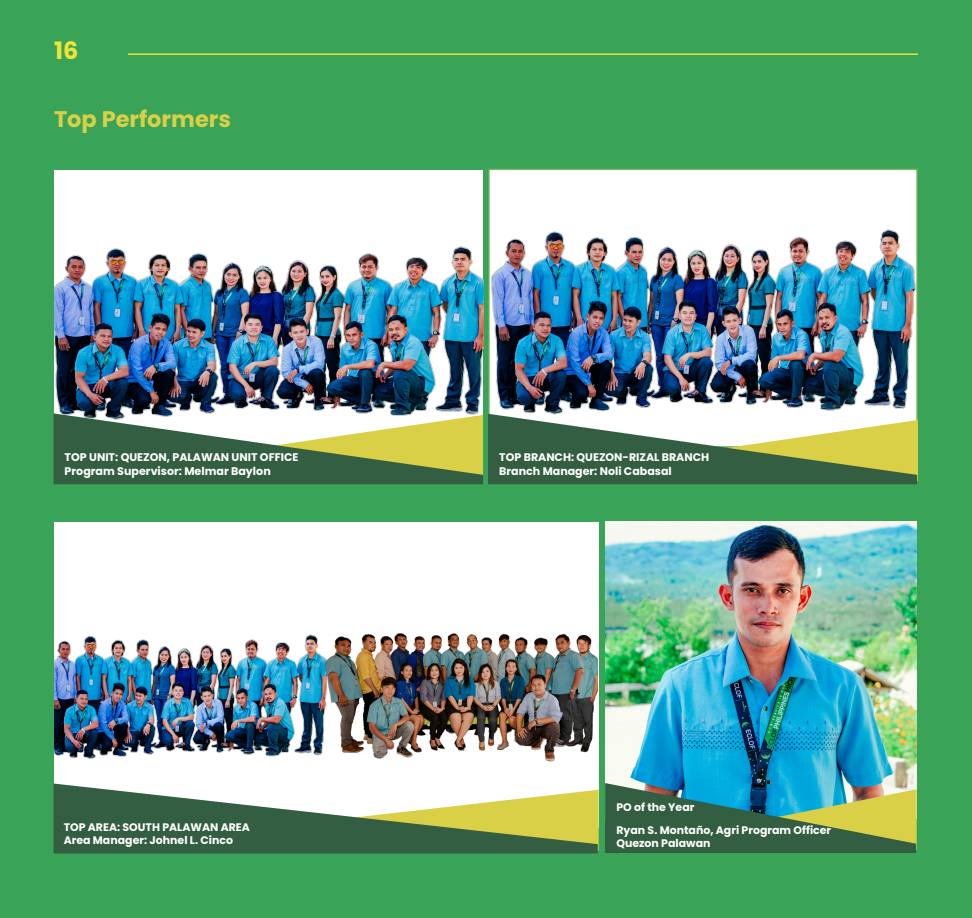
<style>
.page{position:relative;width:972px;height:918px;background:#39a357}
.page>*{position:absolute;margin:0;border:0;box-sizing:border-box;transform-origin:0 0}
.t1{font:700 24px "Poppins";color:#eee538}
.t2{font:700 22.5px "Poppins";color:#dad048}
.t3{font:700 11.1px "Poppins";color:#fff}
.t4{font:700 10.95px "Poppins";color:#fff}
</style>
<div class="page">
<div style="left:54px;top:522px;width:545px;height:306px;background:#fff"></div>
<img style="left:54px;top:170px;width:429px;height:243px">
<img style="left:491px;top:171px;width:424px;height:242px">
<div style="left:488px;top:168px;width:430px;height:280px;border:2px solid #5fae56"></div>
<svg style="left:53px;top:413px;width:865px;height:71px;background:#849a71"></svg>
<img style="left:54px;top:634px;width:265px;height:150px">
<svg style="left:54px;top:784px;width:544px;height:69px;fill:#345e41"></svg>
<img style="left:605px;top:522px;width:311px;height:261px">
<svg style="left:605px;top:783px;width:312px;height:70px;background:#518263"></svg>
<hr style="left:128px;top:53px;width:790px;height:2px;background:#e6e13e">
<img style="left:319px;top:633px;width:279px;height:152px">
<p class="t1" style="left:54px;top:36px;width:26px">16</p>
<p class="t2" style="left:54px;top:106px;width:179px">Top Performers</p>
<p class="t3" style="left:65px;top:451px;width:235px">TOP UNIT: QUEZON, PALAWAN UNIT OFFICE</p>
<p class="t3" style="left:65px;top:464px;width:208px">Program Supervisor: Melmar Baylon</p>
<p class="t4" style="left:64px;top:821px;width:188px">TOP AREA: SOUTH PALAWAN AREA</p>
<p class="t4" style="left:64px;top:834px;width:171px">Area Manager: Johnel L. Cinco</p>
<p class="t3" style="left:499px;top:451px;width:211px">TOP BRANCH: QUEZON-RIZAL BRANCH</p>
<p class="t3" style="left:499px;top:464px;width:174px">Branch Manager: Noli Cabasal</p>
<p class="t4" style="left:616px;top:801px;width:80px">PO of the Year</p>
<p class="t4" style="left:616px;top:823px;width:216px">Ryan S. Montaño, Agri Program Officer</p>
<p class="t4" style="left:616px;top:837px;width:96px">Quezon Palawan</p>
</div>
